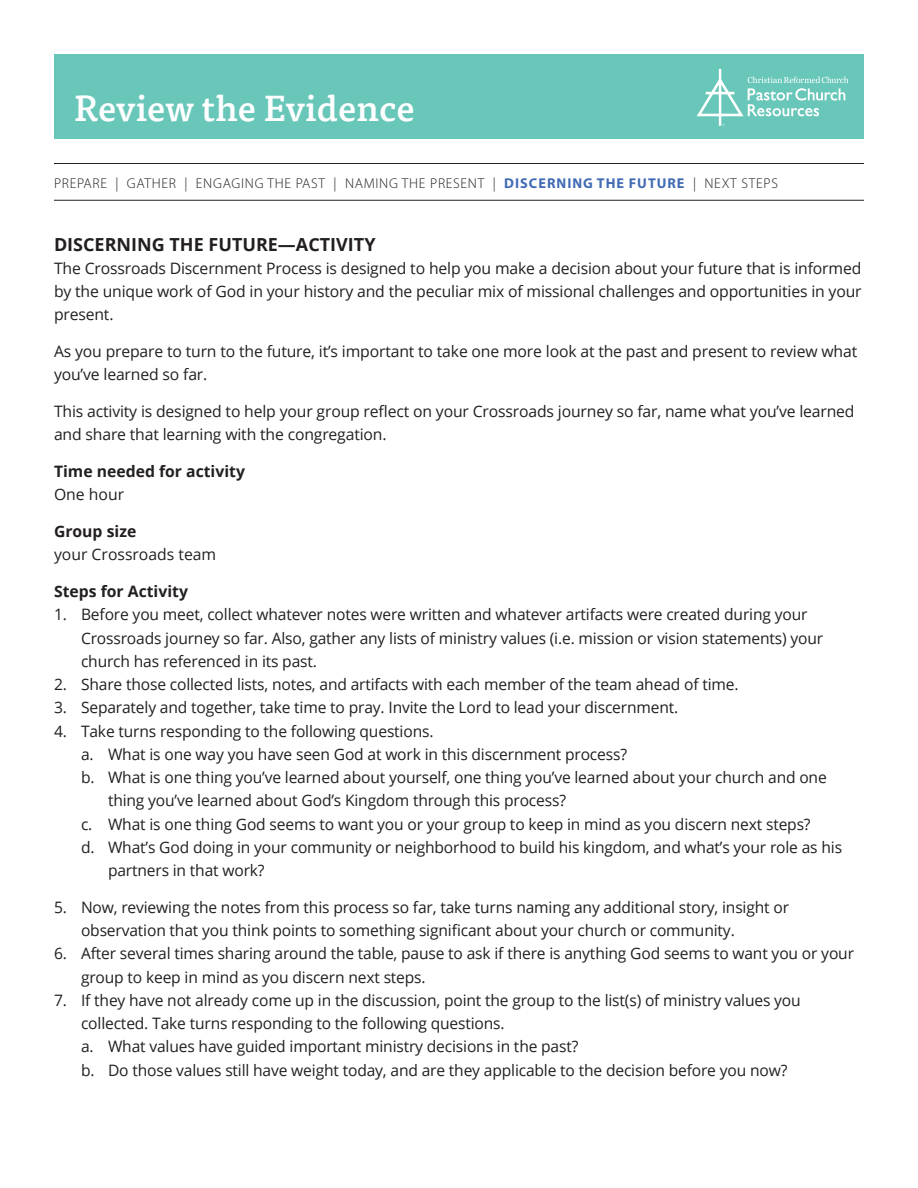
<style>
.page{position:relative;width:918px;height:1188px;background:#fff}
.page>*{position:absolute;margin:0;border:0;box-sizing:border-box;transform-origin:0 0}
.t1{font:500 36px "Tisa Pro";color:#fff}
.t2{font:700 18px "Open Sans";color:#231f20}
.t3{font:15.75px/23.2px "Open Sans";letter-spacing:-.01em;color:#231f20}
.t4{font:700 15.75px "Open Sans";color:#231f20}
.t5{font:300 14.25px "Myriad Pro";letter-spacing:.05em;color:#231f20}
.s1{font-weight:700;color:#416bb4}
</style>
<div class="page">
<div style="left:54px;top:54px;width:810px;height:84px;background:#69c7ba"></div>
<hr style="left:54px;top:163px;width:810px;height:1px;background:#231f20">
<hr style="left:54px;top:200px;width:810px;height:1px;background:#231f20">
<svg style="left:697px;top:69px;width:151px;height:57px"></svg>
<h1 class="t1" style="left:74px;top:81px;width:342px">Review the Evidence</h1>
<p class="t5" style="left:54px;top:175px;width:725px">PREPARE | GATHER | ENGAGING THE PAST | NAMING THE PRESENT | <span class="s1">DISCERNING THE FUTURE</span> | NEXT STEPS</p>
<p class="t2" style="left:54px;top:231px;width:323px">DISCERNING THE FUTURE—ACTIVITY</p>
<p class="t3" style="left:54px;top:256px;width:809px;text-align:justify">The Crossroads Discernment Process is designed to help you make a decision about your future that is informed by the unique work of God in your history and the peculiar mix of missional challenges and opportunities in your present.</p>
<p class="t3" style="left:54px;top:339px;width:805px">As you prepare to turn to the future, it’s important to take one more look at the past and present to review what you’ve learned so far.</p>
<p class="t3" style="left:54px;top:399px;width:802px">This activity is designed to help your group reflect on your Crossroads journey so far, name what you’ve learned and share that learning with the congregation.</p>
<p class="t4" style="left:54px;top:460px;width:193px">Time needed for activity</p>
<p class="t3" style="left:54px;top:483px;width:72px">One hour</p>
<p class="t4" style="left:54px;top:520px;width:84px">Group size</p>
<p class="t3" style="left:54px;top:543px;width:164px">your Crossroads team</p>
<p class="t4" style="left:54px;top:580px;width:135px">Steps for Activity</p>
<p class="t3" style="left:81px;top:603px;width:744px;text-indent:-27px">1. Before you meet, collect whatever notes were written and whatever artifacts were created during your<br>Crossroads journey so far. Also, gather any lists of ministry values (i.e. mission or vision statements) your church has referenced in its past.</p>
<p class="t3" style="left:54px;top:672px;width:686px">2. Share those collected lists, notes, and artifacts with each member of the team ahead of time.</p>
<p class="t3" style="left:54px;top:696px;width:626px">3. Separately and together, take time to pray. Invite the Lord to lead your discernment.</p>
<p class="t3" style="left:54px;top:719px;width:381px">4. Take turns responding to the following questions.</p>
<p class="t3" style="left:81px;top:742px;width:548px">a. What is one way you have seen God at work in this discernment process?</p>
<p class="t3" style="left:81px;top:765px;width:747px">b. What is one thing you’ve learned about yourself, one thing you’ve learned about your church and one</p>
<p class="t3" style="left:108px;top:789px;width:460px">thing you’ve learned about God’s Kingdom through this process?</p>
<p class="t3" style="left:81px;top:812px;width:731px">c. What is one thing God seems to want you or your group to keep in mind as you discern next steps?</p>
<p class="t3" style="left:81px;top:835px;width:763px">d. What’s God doing in your community or neighborhood to build his kingdom, and what’s your role as his</p>
<p class="t3" style="left:108px;top:858px;width:158px">partners in that work?</p>
<p class="t3" style="left:81px;top:895px;width:710px;text-indent:-27px">5. Now, reviewing the notes from this process so far, take turns naming any additional story, insight or observation that you think points to something significant about your church or community.</p>
<p class="t3" style="left:81px;top:942px;width:775px;text-indent:-27px">6. After several times sharing around the table, pause to ask if there is anything God seems to want you or your group to keep in mind as you discern next steps.</p>
<p class="t3" style="left:81px;top:988px;width:721px;text-indent:-27px">7. If they have not already come up in the discussion, point the group to the list(s) of ministry values you collected. Take turns responding to the following questions.<br>a. What values have guided important ministry decisions in the past?<br>b. Do those values still have weight today, and are they applicable to the decision before you now?</p>
</div>
